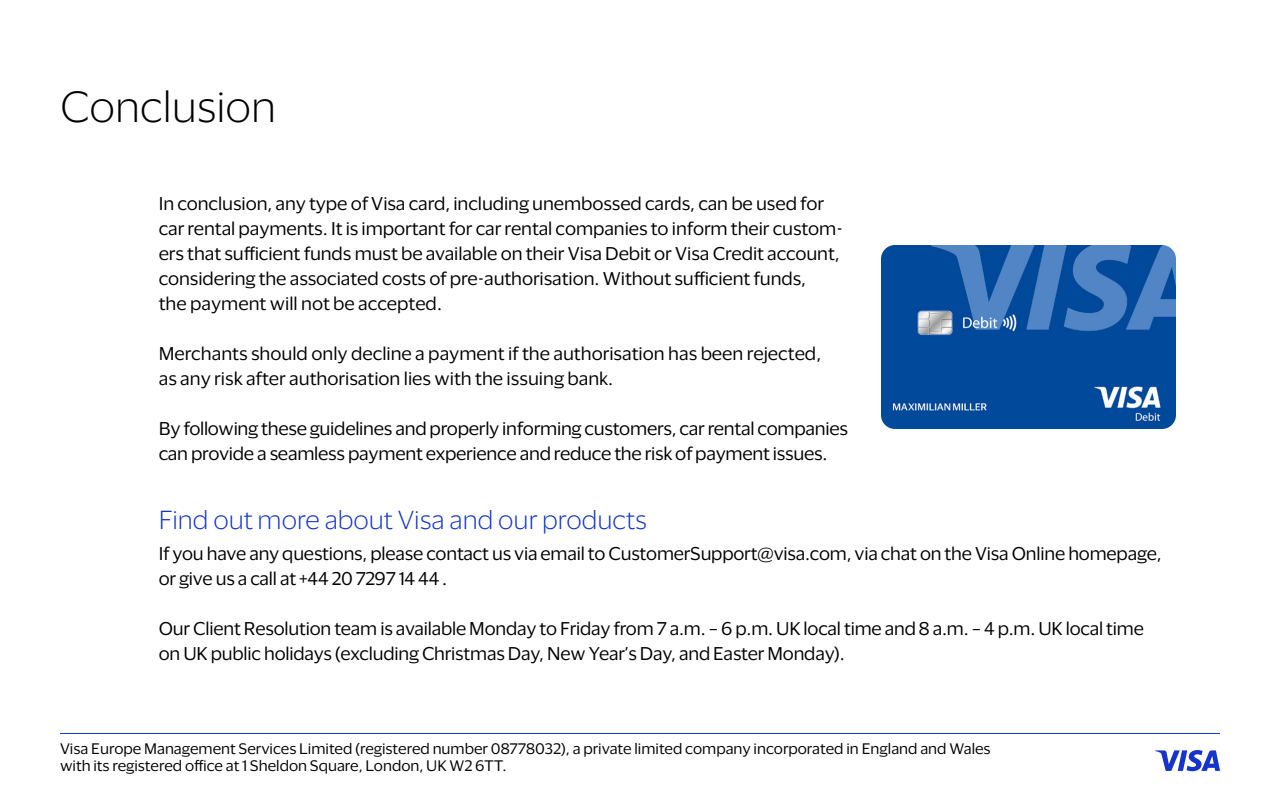
<style>
.page{position:relative;width:1280px;height:800px;background:#fff}
.page>*{position:absolute;margin:0;border:0;box-sizing:border-box;transform-origin:0 0}
.t1{font:300 40px "Visa Dialect";color:#000}
.t2{font:300 24px "Visa Dialect";color:#1434cb}
.t3{font:17px/25px "Visa Dialect";letter-spacing:-.01em;color:#000}
.t4{font:14px/17px "Visa Dialect";color:#000}
</style>
<div class="page">
<img style="left:881px;top:245px;width:295px;height:184px">
<svg style="left:1155px;top:750px;width:65px;height:21px"></svg>
<hr style="left:60px;top:733px;width:1160px;height:1px;background:#1434cb">
<h1 class="t1" style="left:60px;top:77px;width:218px">Conclusion</h1>
<p class="t3" style="left:159px;top:190px;width:686px">In conclusion, any type of Visa card, including unembossed cards, can be used for car rental payments. It is important for car rental companies to inform their custom&shy;ers that sufficient funds must be available on their Visa Debit or Visa Credit account, considering the associated costs of pre-authorisation. Without sufficient funds,<br>the payment will not be accepted.</p>
<p class="t3" style="left:159px;top:340px;width:664px">Merchants should only decline a payment if the authorisation has been rejected, as any risk after authorisation lies with the issuing bank.</p>
<p class="t3" style="left:159px;top:415px;width:691px">By following these guidelines and properly informing customers, car rental companies can provide a seamless payment experience and reduce the risk of payment issues.</p>
<h2 class="t2" style="left:159px;top:502px;width:490px">Find out more about Visa and our products</h2>
<p class="t3" style="left:159px;top:540px;width:1004px">If you have any questions, please contact us via email to CustomerSupport@visa.com, via chat on the Visa Online homepage, or give us a call at +44 20 7297 14 44 .</p>
<p class="t3" style="left:159px;top:615px;width:987px">Our Client Resolution team is available Monday to Friday from 7 a.m. – 6 p.m. UK local time and 8 a.m. – 4 p.m. UK local time on UK public holidays (excluding Christmas Day, New Year’s Day, and Easter Monday).</p>
<p class="t4" style="left:60px;top:739px;width:932px">Visa Europe Management Services Limited (registered number 08778032), a private limited company incorporated in England and Wales with its registered office at 1 Sheldon Square, London, UK W2 6TT.</p>
</div>
